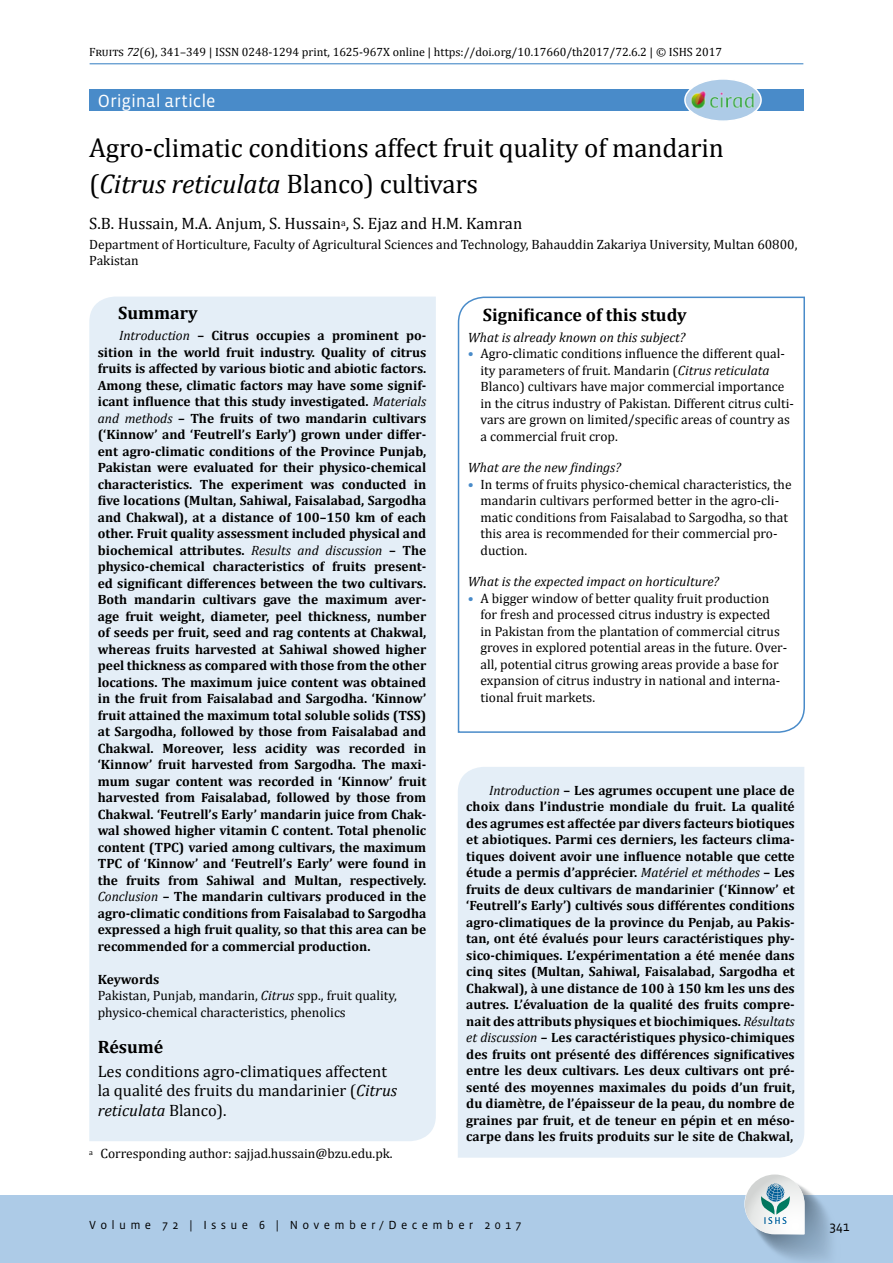
<style>
.page{position:relative;width:893px;height:1263px;background:#fff}
.page>*{position:absolute;margin:0;border:0;box-sizing:border-box;transform-origin:0 0}
.t1{font:27px/36px "Cambria";letter-spacing:-.005em;color:#000}
.t2{font:700 18px "Cambria";color:#000}
.t3{font:18px "Vista Sans OT";letter-spacing:-.01em;color:#fff}
.t4{font:16.5px/19.5px "Cambria";color:#000}
.t5{font:700 13.5px/16.5px "Cambria";color:#000;text-align:justify}
.t6{font:13.5px/16.5px "Cambria";color:#000}
.t7{font:italic 13.5px "Cambria";color:#000}
.t8{font:13.5px "Vista Sans OT";color:#000}
.t9{font:12px "Cambria";color:#000}
.t10{font:12px "Vista Sans OT";letter-spacing:.365em;color:#000}
.s1{font-style:italic}
.s2{font-weight:400;font-style:italic}
.s3{font-weight:700}
.s4{color:#498bc9}
</style>
<div class="page">
<div style="left:0;top:1195px;width:893px;height:68px;background:#adcbe7"></div>
<svg style="left:744px;top:1174px;width:88px;height:87px"></svg>
<hr style="left:90px;top:63px;width:713px;height:1px;background:#498bc9">
<div style="left:89px;top:89px;width:715px;height:22px;background:#498bc9"></div>
<div style="left:89px;top:297px;width:347px;height:844px;background:#e4eef7"></div>
<div style="left:685px;top:79px;width:76px;height:42px;background:#adcbe7;border-radius:50%"></div>
<img style="left:688px;top:90px;width:70px;height:20px">
<div style="left:684px;top:78px;width:78px;height:44px;border:2px solid #fff;border-radius:50%"></div>
<div style="left:458px;top:767px;width:346px;height:391px;background:#e4eef7"></div>
<svg style="left:457px;top:296px;width:348px;height:437px"></svg>
<p class="t9" style="left:89px;top:45px;width:634px">Fruits <span class="s1">72</span>(6), 341–349 | ISSN 0248-1294 print, 1625-967X online | https://doi.org/10.17660/th2017/72.6.2 | © ISHS 2017</p>
<h2 class="t3" style="left:98px;top:91px;width:119px">Original article</h2>
<h1 class="t1" style="left:89px;top:130px;width:636px">Agro-climatic conditions affect fruit quality of mandarin (<span class="s1">Citrus reticulata</span> Blanco) cultivars</h1>
<p class="t4" style="left:89px;top:214px;width:434px">S.B. Hussain, M.A. Anjum, S. Hussain<sup>a</sup>, S. Ejaz and H.M. Kamran</p>
<p class="t6" style="left:89px;top:236px;width:710px">Department of Horticulture, Faculty of Agricultural Sciences and Technology, Bahauddin Zakariya University, Multan 60800,<br>Pakistan</p>
<h2 class="t2" style="left:118px;top:300px;width:81px">Summary</h2>
<p class="t5" style="left:98px;top:327px;width:330px;text-indent:21px"><span class="s2">Introduction</span> – Citrus occupies a prominent po&shy;sition in the world fruit industry. Quality of citrus fruits is affected by various biotic and abiotic factors.<br>Among these, climatic factors may have some signif&shy;icant influence that this study investigated. <span class="s2">Materials and methods</span> – The fruits of two mandarin cultivars (‘Kinnow’ and ‘Feutrell’s Early’) grown under differ&shy;ent agro-climatic conditions of the Province Punjab, Pakistan were evaluated for their physico-chemical characteristics. The experiment was conducted in five locations (Multan, Sahiwal, Faisalabad, Sargodha and Chakwal), at a distance of 100–150 km of each other. Fruit quality assessment included physical and biochemical attributes. <span class="s2">Results and discussion</span> – The physico-chemical characteristics of fruits present&shy;ed significant differences between the two cultivars.<br>Both mandarin cultivars gave the maximum aver&shy;age fruit weight, diameter, peel thickness, number of seeds per fruit, seed and rag contents at Chakwal, whereas fruits harvested at Sahiwal showed higher peel thickness as compared with those from the other locations. The maximum juice content was obtained in the fruit from Faisalabad and Sargodha. ‘Kinnow’ fruit attained the maximum total soluble solids (TSS) at Sargodha, followed by those from Faisalabad and Chakwal. Moreover, less acidity was recorded in ‘Kinnow’ fruit harvested from Sargodha. The maxi&shy;mum sugar content was recorded in ‘Kinnow’ fruit harvested from Faisalabad, followed by those from Chakwal. ‘Feutrell’s Early’ mandarin juice from Chak&shy;wal showed higher vitamin C content. Total phenolic content (TPC) varied among cultivars, the maximum TPC of ‘Kinnow’ and ‘Feutrell’s Early’ were found in the fruits from Sahiwal and Multan, respectively.<br><span class="s2">Conclusion</span> – The mandarin cultivars produced in the agro-climatic conditions from Faisalabad to Sargodha expressed a high fruit quality, so that this area can be recommended for a commercial production.</p>
<p class="t6" style="left:98px;top:971px;width:301px"><span class="s3">Keywords<br></span>Pakistan, Punjab, mandarin, <span class="s1">Citrus</span> spp., fruit quality, physico-chemical characteristics, phenolics</p>
<h2 class="t2" style="left:98px;top:1034px;width:67px">Résumé</h2>
<p class="t4" style="left:98px;top:1061px;width:301px">Les conditions agro-climatiques affectent la qualité des fruits du mandarinier (<span class="s1">Citrus reticulata</span> Blanco).</p>
<p class="t6" style="left:89px;top:1145px;width:305px"><sup>a</sup> Corresponding author: sajjad.hussain@bzu.edu.pk.</p>
<h2 class="t2" style="left:483px;top:302px;width:205px">Significance of this study</h2>
<p class="t7" style="left:468px;top:327px;width:219px">What is already known on this subject?</p>
<p class="t6" style="left:481px;top:345px;width:315px;text-indent:-13px"><span class="s4">•</span> Agro-climatic conditions influence the different qual&shy;ity parameters of fruit. Mandarin (<span class="s1">Citrus reticulata </span>Blanco) cultivars have major commercial importance in the citrus industry of Pakistan. Different citrus culti&shy;vars are grown on limited/specific areas of country as a commercial fruit crop.</p>
<p class="t7" style="left:468px;top:458px;width:155px">What are the new findings?</p>
<p class="t6" style="left:481px;top:476px;width:313px;text-indent:-13px"><span class="s4">•</span> In terms of fruits physico-chemical characteristics, the mandarin cultivars performed better in the agro-cli&shy;matic conditions from Faisalabad to Sargodha, so that this area is recommended for their commercial pro&shy;duction.</p>
<p class="t7" style="left:468px;top:572px;width:253px">What is the expected impact on horticulture?</p>
<p class="t6" style="left:481px;top:590px;width:308px;text-indent:-13px"><span class="s4">•</span> A bigger window of better quality fruit production for fresh and processed citrus industry is expected<br>in Pakistan from the plantation of commercial citrus groves in explored potential areas in the future. Over&shy;all, potential citrus growing areas provide a base for expansion of citrus industry in national and interna&shy;tional fruit markets.</p>
<p class="t5" style="left:466px;top:781px;width:330px;text-indent:23px"><span class="s2">Introduction</span> – Les agrumes occupent une place de choix dans l’industrie mondiale du fruit. La qualité des agrumes est affectée par divers facteurs biotiques et abiotiques. Parmi ces derniers, les facteurs clima&shy;tiques doivent avoir une influence notable que cette étude a permis d’apprécier. <span class="s2">Matériel et méthodes</span> – Les fruits de deux cultivars de mandarinier (‘Kinnow’ et ‘Feutrell’s Early’) cultivés sous différentes conditions agro-climatiques de la province du Penjab, au Pakis&shy;tan, ont été évalués pour leurs caractéristiques phy&shy;sico-chimiques. L’expérimentation a été menée dans cinq sites (Multan, Sahiwal, Faisalabad, Sargodha et Chakwal), à une distance de 100 à 150 km les uns des autres. L’évaluation de la qualité des fruits compre&shy;nait des attributs physiques et biochimiques. <span class="s2">Résultats et discussion</span> – Les caractéristiques physico-chimiques des fruits ont présenté des différences significatives entre les deux cultivars. Les deux cultivars ont pré&shy;senté des moyennes maximales du poids d’un fruit, du diamètre, de l’épaisseur de la peau, du nombre de graines par fruit, et de teneur en pépin et en méso&shy;carpe dans les fruits produits sur le site de Chakwal,</p>
<p class="t10" style="left:89px;top:1219px;width:434px">Volume 72 | Issue 6 | November/December 2017</p>
<p class="t8" style="left:829px;top:1219px;width:22px">341</p>
</div>
